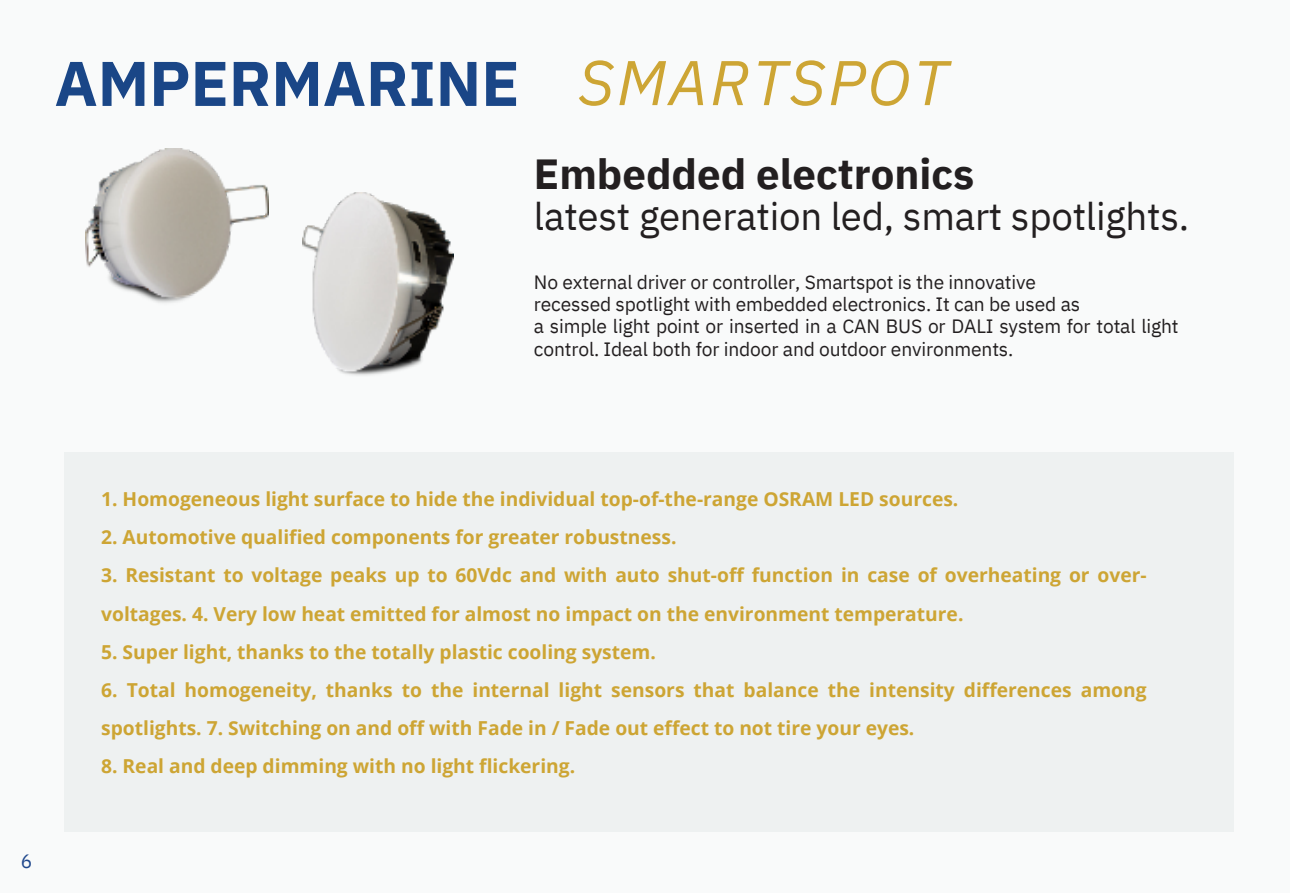
<style>
.page{position:relative;width:1290px;height:893px;background:#fff}
.page>*{position:absolute;margin:0;border:0;box-sizing:border-box;transform-origin:0 0}
.t1{font:700 63px "IBM Plex Sans";color:#1a4687}
.t2{font:italic 63px "IBM Plex Sans";letter-spacing:.04em;color:#cda534}
.t3{font:700 42px "IBM Plex Sans";color:#231f20}
.t4{font:38.5px "IBM Plex Sans";letter-spacing:-.005em;color:#231f20}
.t5{font:700 19.25px/38px "Open Sans";color:#cda534}
.t6{font:19.25px/22.2px "IBM Plex Sans";letter-spacing:-.005em;color:#231f20}
.t7{font:19.25px "IBM Plex Sans";color:#1f478c}
</style>
<div class="page">
<div style="left:0;top:0;width:1290px;height:892px;background:#f9fafa"></div>
<div style="left:64px;top:452px;width:1170px;height:379px;background:#eef1f1"></div>
<img style="left:86px;top:149px;width:182px;height:154px">
<img style="left:303px;top:192px;width:151px;height:184px">
<p class="t1" style="left:55px;top:41px;width:466px">AMPERMARINE</p>
<p class="t2" style="left:578px;top:40px;width:371px">SMARTSPOT</p>
<p class="t3" style="left:534px;top:146px;width:442px">Embedded electronics</p>
<p class="t4" style="left:534px;top:190px;width:657px">latest generation led, smart spotlights.</p>
<p class="t6" style="left:534px;top:270px;width:504px">No external driver or controller, Smartspot is the innovative</p>
<p class="t6" style="left:534px;top:293px;width:548px">recessed spotlight with embedded electronics. It can be used as</p>
<p class="t6" style="left:534px;top:315px;width:646px">a simple light point or inserted in a CAN BUS or DALI system for total light control. Ideal both for indoor and outdoor environments.</p>
<p class="t7" style="left:21px;top:847px;width:13px">6</p>
<p class="t5" style="left:101px;top:480px;width:859px">1. Homogeneous light surface to hide the individual top-of-the-range OSRAM LED sources.</p>
<p class="t5" style="left:101px;top:518px;width:577px">2. Automotive qualified components for greater robustness.</p>
<p class="t5" style="left:101px;top:556px;width:1047px">3. Resistant to voltage peaks up to 60Vdc and with auto shut-off function in case of overheating or over&shy;voltages. 4. Very low heat emitted for almost no impact on the environment temperature.</p>
<p class="t5" style="left:101px;top:632px;width:556px">5. Super light, thanks to the totally plastic cooling system.</p>
<p class="t5" style="left:101px;top:670px;width:1047px">6. Total homogeneity, thanks to the internal light sensors that balance the intensity differences among spotlights. 7. Switching on and off with Fade in / Fade out effect to not tire your eyes.</p>
<p class="t5" style="left:101px;top:746px;width:476px">8. Real and deep dimming with no light flickering.</p>
</div>
